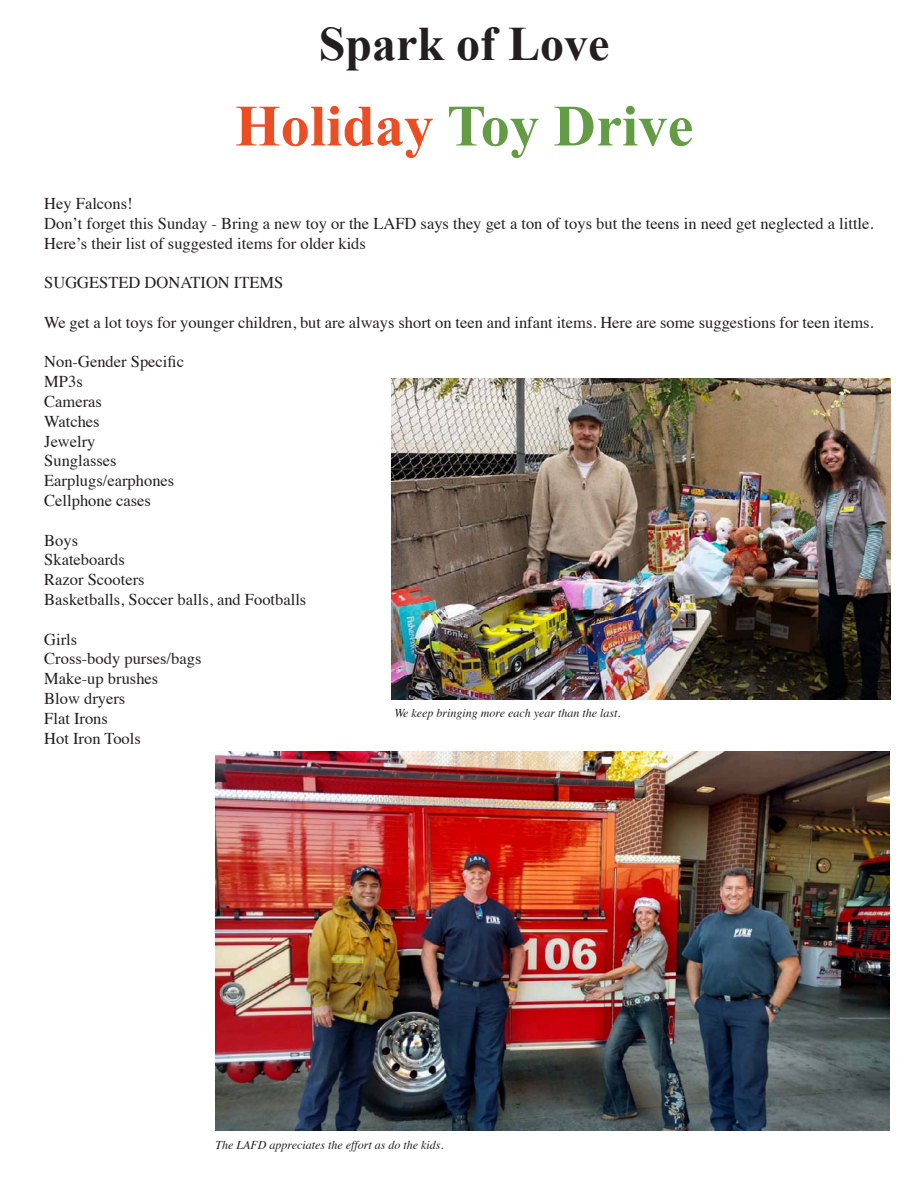
<style>
.page{position:relative;width:918px;height:1188px;background:#fff}
.page>*{position:absolute;margin:0;border:0;box-sizing:border-box;transform-origin:0 0}
.t1{font:700 58.5px "Times New Roman";color:#649c46}
.t2{font:700 48px "Times New Roman";color:#231f20}
.t3{font:16.5px/19.8px "Times";color:#231f20}
.t4{font:italic 12px "Times";color:#231f20}
.s1{color:#ec4e23}
</style>
<div class="page">
<img style="left:391px;top:378px;width:500px;height:322px">
<img style="left:216px;top:751px;width:674px;height:379px">
<h2 class="t2" style="left:319px;top:11px;width:292px">Spark of Love</h2>
<h1 class="t1" style="left:235px;top:85px;width:460px"><span class="s1">Holiday</span> Toy Drive</h1>
<p class="t3" style="left:44px;top:192px;width:831px">Hey Falcons!<br>Don’t forget this Sunday - Bring a new toy or the LAFD says they get a ton of toys but the teens in need get neglected a little.<br>Here’s their list of suggested items for older kids</p>
<p class="t3" style="left:44px;top:271px;width:241px">SUGGESTED DONATION ITEMS</p>
<p class="t3" style="left:44px;top:311px;width:831px">We get a lot toys for younger children, but are always short on teen and infant items. Here are some suggestions for teen items.</p>
<p class="t3" style="left:44px;top:351px;width:141px">Non-Gender Specific<br>MP3s<br>Cameras<br>Watches<br>Jewelry<br>Sunglasses<br>Earplugs/earphones<br>Cellphone cases</p>
<p class="t3" style="left:44px;top:529px;width:264px">Boys<br>Skateboards<br>Razor Scooters<br>Basketballs, Soccer balls, and Footballs</p>
<p class="t3" style="left:44px;top:628px;width:159px">Girls<br>Cross-body purses/bags<br>Make-up brushes<br>Blow dryers<br>Flat Irons<br>Hot Iron Tools</p>
<p class="t4" style="left:394px;top:703px;width:228px">We keep bringing more each year than the last.</p>
<p class="t4" style="left:216px;top:1134px;width:229px">The LAFD appreciates the effort as do the kids.</p>
</div>
